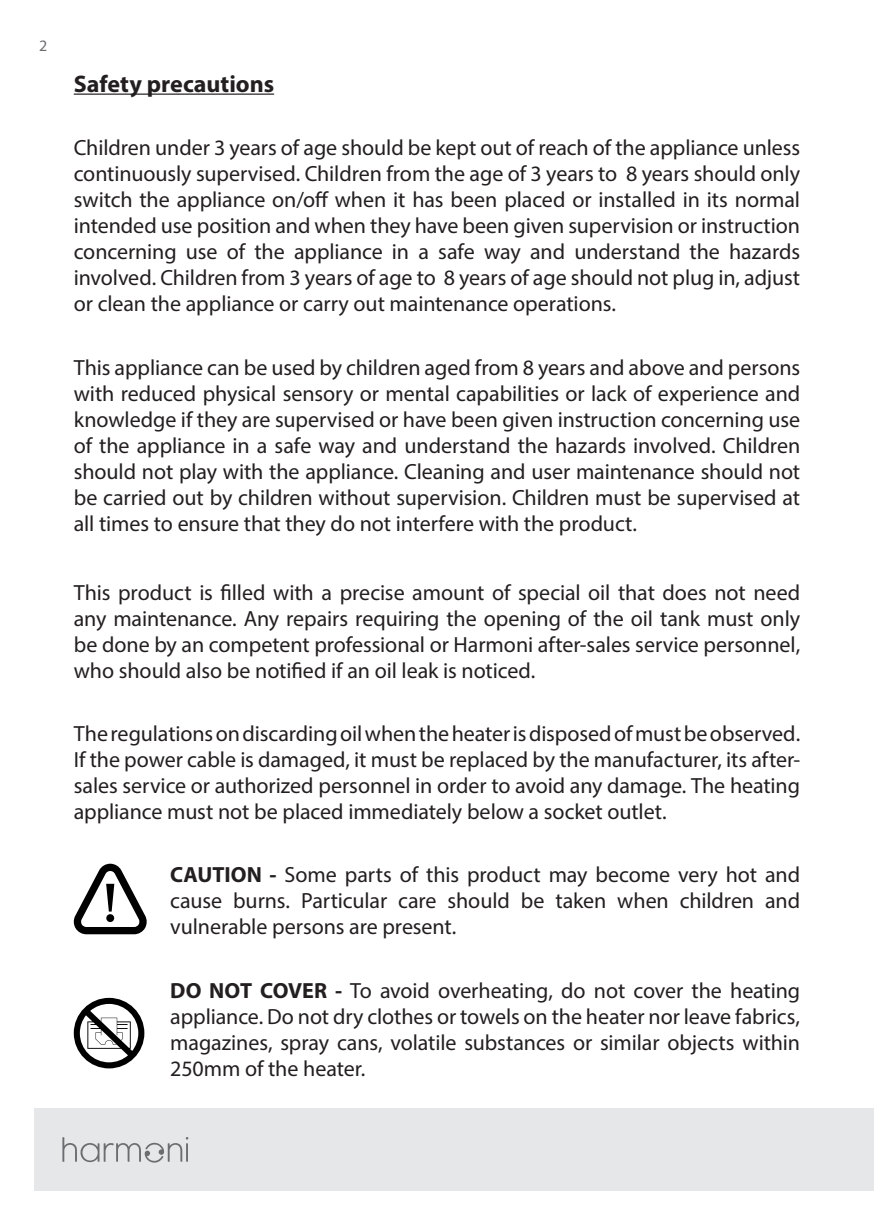
<style>
.page{position:relative;width:874px;height:1225px;background:#fff}
.page>*{position:absolute;margin:0;border:0;box-sizing:border-box;transform-origin:0 0}
.t1{font:700 24px "Myriad Pro";color:#231f20}
.t2{font:22px/26px "Myriad Pro";letter-spacing:-.005em;color:#231f20;text-align:justify}
.t3{font:16px "Myriad Pro";color:#6c6d70}
.s1{font-weight:700}
</style>
<div class="page">
<div style="left:34px;top:1108px;width:839px;height:83px;background:#e6e7e9"></div>
<svg style="left:62px;top:1137px;width:126px;height:26px"></svg>
<hr style="left:74px;top:93px;width:200px;height:2px;background:#231f20">
<svg style="left:74px;top:998px;width:70px;height:70px"></svg>
<svg style="left:73px;top:863px;width:74px;height:71px"></svg>
<div style="left:106px;top:914px;width:8px;height:8px;background:#000001;border-radius:50%"></div>
<p class="t3" style="left:39px;top:36px;width:10px">2</p>
<p class="t1" style="left:74px;top:68px;width:202px">Safety precautions</p>
<p class="t2" style="left:74px;top:134px;width:727px">Children under 3 years of age should be kept out of reach of the appliance unless continuously supervised. Children from the age of 3 years to 8 years should only switch the appliance on/off when it has been placed or installed in its normal intended use position and when they have been given supervision or instruction concerning use of the appliance in a safe way and understand the hazards involved. Children from 3 years of age to 8 years of age should not plug in, adjust or clean the appliance or carry out maintenance operations.</p>
<p class="t2" style="left:74px;top:354px;width:727px">This appliance can be used by children aged from 8 years and above and persons with reduced physical sensory or mental capabilities or lack of experience and knowledge if they are supervised or have been given instruction concerning use of the appliance in a safe way and understand the hazards involved. Children should not play with the appliance. Cleaning and user maintenance should not be carried out by children without supervision. Children must be supervised at all times to ensure that they do not interfere with the product.</p>
<p class="t2" style="left:74px;top:579px;width:727px">This product is filled with a precise amount of special oil that does not need any maintenance. Any repairs requiring the opening of the oil tank must only be done by an competent professional or Harmoni after-sales service personnel, who should also be notified if an oil leak is noticed.</p>
<p class="t2" style="left:74px;top:720px;width:727px">The regulations on discarding oil when the heater is disposed of must be observed.<br>If the power cable is damaged, it must be replaced by the manufacturer, its after&shy;sales service or authorized personnel in order to avoid any damage. The heating appliance must not be placed immediately below a socket outlet.</p>
<p class="t2" style="left:170px;top:861px;width:631px"><span class="s1">CAUTION -</span> Some parts of this product may become very hot and cause burns. Particular care should be taken when children and vulnerable persons are present.</p>
<p class="t2" style="left:170px;top:977px;width:631px"><span class="s1">DO NOT COVER -</span> To avoid overheating, do not cover the heating appliance. Do not dry clothes or towels on the heater nor leave fabrics, magazines, spray cans, volatile substances or similar objects within 250mm of the heater.</p>
</div>
